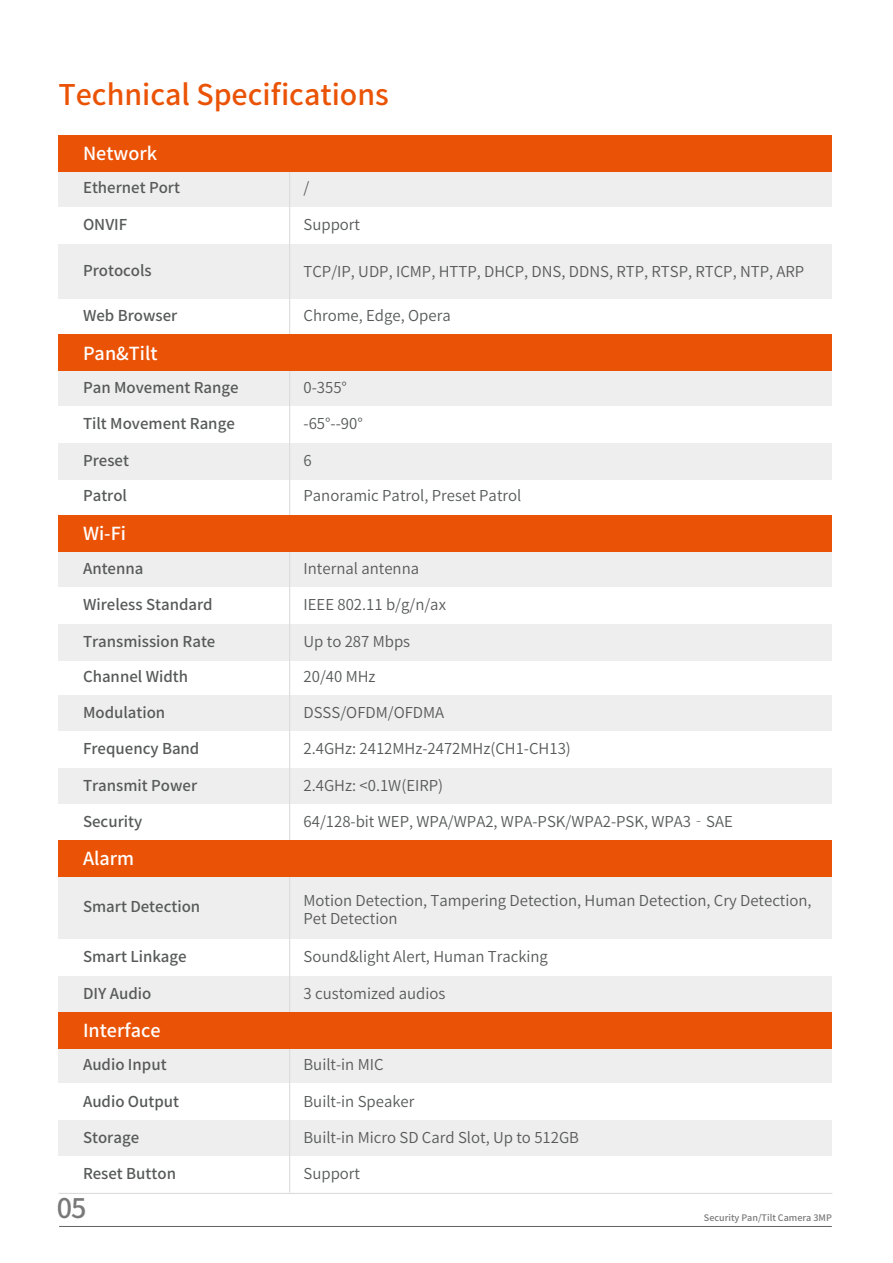
<style>
.page{position:relative;width:893px;height:1263px;background:#fff}
.page>*{position:absolute;margin:0;border:0;box-sizing:border-box;transform-origin:0 0}
.t1{font:500 28.5px "Source Han Sans CN";color:#ea5305}
.t2{font:500 27px "Source Han Sans CN";color:#7a7979}
.t3{font:500 18px "Source Han Sans CN";color:#fff}
.t4{font:15px/18px "Source Han Sans CN";color:#585a5a}
.t5{font:500 15px "Source Han Sans CN";color:#585a5a}
.t6{font:500 9px "Source Han Sans CN";color:#7a7979}
</style>
<div class="page">
<hr style="left:59px;top:1226px;width:773px;height:1px;background:#646363">
<div style="left:58px;top:170px;width:774px;height:37px;background:#efeeef"></div>
<div style="left:58px;top:244px;width:774px;height:55px;background:#efeeef"></div>
<div style="left:58px;top:370px;width:774px;height:36px;background:#efeeef"></div>
<div style="left:58px;top:443px;width:774px;height:37px;background:#efeeef"></div>
<div style="left:58px;top:551px;width:774px;height:36px;background:#efeeef"></div>
<div style="left:58px;top:624px;width:774px;height:36px;background:#efeeef"></div>
<div style="left:58px;top:695px;width:774px;height:36px;background:#efeeef"></div>
<div style="left:58px;top:768px;width:774px;height:37px;background:#efeeef"></div>
<div style="left:58px;top:804px;width:774px;height:36px;background:#fff"></div>
<hr style="left:289px;top:172px;width:1px;height:359px;background:#dcdcdc">
<hr style="left:289px;top:552px;width:1px;height:288px;background:#dcdcdc">
<div style="left:58px;top:135px;width:774px;height:37px;background:#ea5305"></div>
<div style="left:58px;top:335px;width:774px;height:36px;background:#ea5305"></div>
<div style="left:58px;top:515px;width:774px;height:37px;background:#ea5305"></div>
<div style="left:58px;top:876px;width:774px;height:63px;background:#efeeef"></div>
<div style="left:58px;top:976px;width:774px;height:36px;background:#efeeef"></div>
<div style="left:58px;top:1047px;width:774px;height:36px;background:#efeeef"></div>
<div style="left:58px;top:1120px;width:774px;height:37px;background:#efeeef"></div>
<div style="left:58px;top:1156px;width:774px;height:36px;background:#fff"></div>
<hr style="left:289px;top:877px;width:1px;height:315px;background:#dcdcdc">
<div style="left:58px;top:840px;width:774px;height:37px;background:#ea5305"></div>
<div style="left:58px;top:1012px;width:774px;height:36px;background:#ea5305"></div>
<hr style="left:58px;top:1193px;width:774px;height:1px;background:#dcdcdc">
<h1 class="t1" style="left:58px;top:78px;width:332px">Technical Specifications</h1>
<p class="t3" style="left:83px;top:144px;width:76px">Network</p>
<p class="t5" style="left:83px;top:179px;width:99px">Ethernet Port</p>
<p class="t4" style="left:304px;top:179px;width:7px">/</p>
<p class="t5" style="left:83px;top:216px;width:46px">ONVIF</p>
<p class="t4" style="left:304px;top:216px;width:58px">Support</p>
<p class="t5" style="left:83px;top:262px;width:70px">Protocols</p>
<p class="t4" style="left:304px;top:263px;width:502px">TCP/IP, UDP, ICMP, HTTP, DHCP, DNS, DDNS, RTP, RTSP, RTCP, NTP, ARP</p>
<p class="t5" style="left:83px;top:307px;width:96px">Web Browser</p>
<p class="t4" style="left:304px;top:307px;width:149px">Chrome, Edge, Opera</p>
<p class="t3" style="left:83px;top:343px;width:76px">Pan&amp;Tilt</p>
<p class="t5" style="left:83px;top:379px;width:157px">Pan Movement Range</p>
<p class="t4" style="left:304px;top:379px;width:45px">0-355°</p>
<p class="t5" style="left:83px;top:415px;width:153px">Tilt Movement Range</p>
<p class="t4" style="left:304px;top:415px;width:61px">-65°--90°</p>
<p class="t5" style="left:83px;top:452px;width:47px">Preset</p>
<p class="t4" style="left:304px;top:452px;width:10px">6</p>
<p class="t5" style="left:83px;top:487px;width:46px">Patrol</p>
<p class="t4" style="left:304px;top:487px;width:219px">Panoramic Patrol, Preset Patrol</p>
<p class="t3" style="left:83px;top:523px;width:45px">Wi-Fi</p>
<p class="t5" style="left:83px;top:560px;width:62px">Antenna</p>
<p class="t4" style="left:304px;top:559px;width:117px">Internal antenna</p>
<p class="t5" style="left:83px;top:596px;width:131px">Wireless Standard</p>
<p class="t4" style="left:304px;top:596px;width:144px">IEEE 802.11 b/g/n/ax</p>
<p class="t5" style="left:83px;top:633px;width:134px">Transmission Rate</p>
<p class="t4" style="left:304px;top:633px;width:108px">Up to 287 Mbps</p>
<p class="t5" style="left:83px;top:668px;width:107px">Channel Width</p>
<p class="t4" style="left:304px;top:668px;width:74px">20/40 MHz</p>
<p class="t5" style="left:83px;top:704px;width:84px">Modulation</p>
<p class="t5" style="left:83px;top:740px;width:118px">Frequency Band</p>
<p class="t5" style="left:83px;top:777px;width:116px">Transmit Power</p>
<p class="t4" style="left:304px;top:704px;width:142px">DSSS/OFDM/OFDMA</p>
<p class="t4" style="left:304px;top:740px;width:269px">2.4GHz: 2412MHz-2472MHz(CH1-CH13)</p>
<p class="t4" style="left:304px;top:777px;width:141px">2.4GHz: &lt;0.1W(EIRP)</p>
<p class="t5" style="left:83px;top:813px;width:61px">Security</p>
<p class="t4" style="left:304px;top:813px;width:431px">64/128-bit WEP, WPA/WPA2, WPA-PSK/WPA2-PSK, WPA3‐SAE</p>
<p class="t3" style="left:83px;top:848px;width:53px">Alarm</p>
<p class="t5" style="left:83px;top:898px;width:119px">Smart Detection</p>
<p class="t4" style="left:304px;top:892px;width:510px">Motion Detection, Tampering Detection, Human Detection, Cry Detection,<br>Pet Detection</p>
<p class="t5" style="left:83px;top:948px;width:105px">Smart Linkage</p>
<p class="t4" style="left:304px;top:948px;width:246px">Sound&amp;light Alert, Human Tracking</p>
<p class="t5" style="left:83px;top:985px;width:70px">DIY Audio</p>
<p class="t4" style="left:304px;top:985px;width:144px">3 customized audios</p>
<p class="t3" style="left:83px;top:1020px;width:79px">Interface</p>
<p class="t5" style="left:83px;top:1056px;width:85px">Audio Input</p>
<p class="t5" style="left:83px;top:1092px;width:98px">Audio Output</p>
<p class="t5" style="left:83px;top:1129px;width:58px">Storage</p>
<p class="t4" style="left:304px;top:1056px;width:82px">Built-in MIC</p>
<p class="t4" style="left:304px;top:1092px;width:112px">Built-in Speaker</p>
<p class="t4" style="left:304px;top:1129px;width:277px">Built-in Micro SD Card Slot, Up to 512GB</p>
<p class="t5" style="left:83px;top:1165px;width:95px">Reset Button</p>
<p class="t4" style="left:304px;top:1165px;width:58px">Support</p>
<h2 class="t2" style="left:57px;top:1193px;width:31px">05</h2>
<p class="t6" style="left:704px;top:1212px;width:129px">Security Pan/Tilt Camera 3MP</p>
</div>
